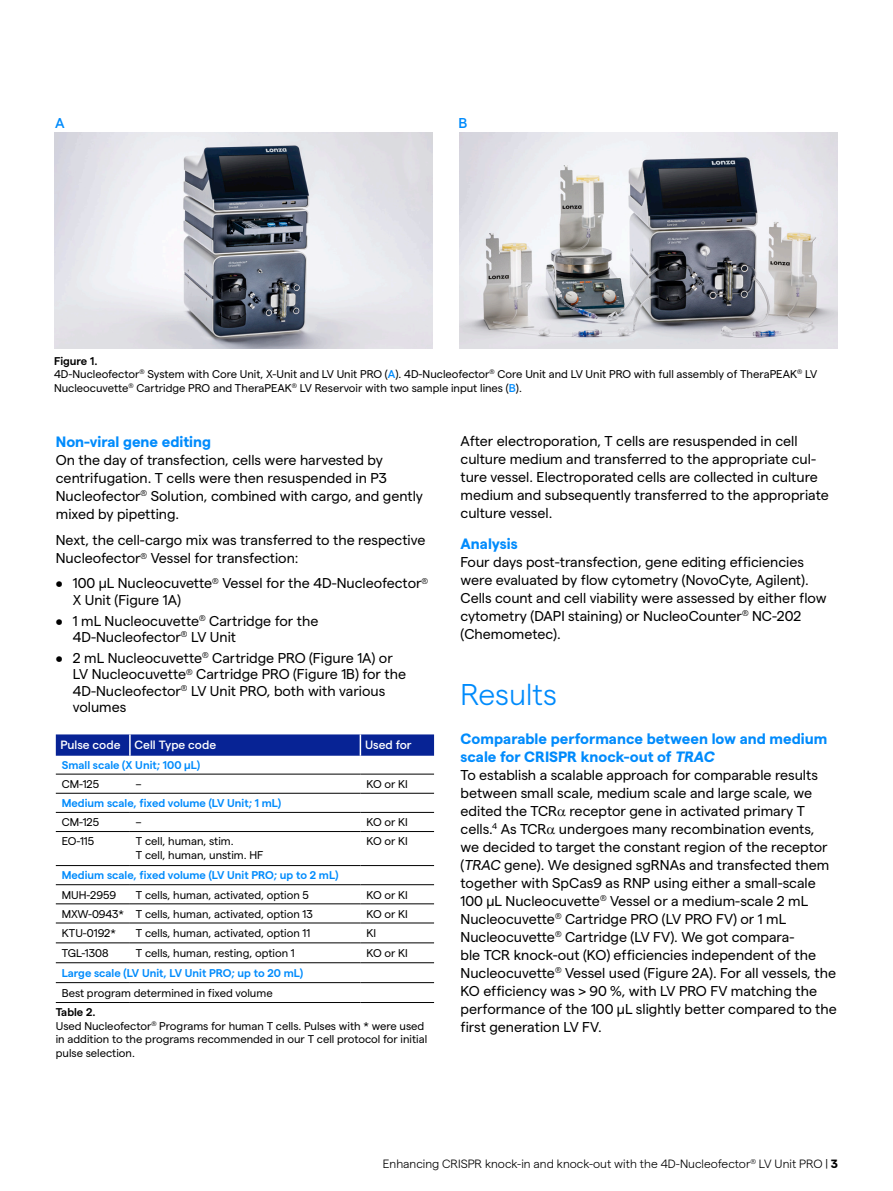
<style>
.page{position:relative;width:893px;height:1191px;background:#fff}
.page>*{position:absolute;margin:0;border:0;box-sizing:border-box;transform-origin:0 0}
.t1{font:300 30px "Matter";color:#008bfc}
.t2{font:700 15px/18px "Matter";color:#008bfc}
.t3{font:14.25px/18px "Matter";color:#000}
.t4{font:500 14.25px "Matter";color:#008bfc}
.t5{font:300 12px "Matter";color:#000}
.t6{font:500 12px "Matter";color:#fff}
.t7{font:11.25px/13.5px "Matter";color:#000}
.t8{font:600 11.25px "Matter";color:#008bfc}
.s1{font-weight:600}
.s2{font-weight:500;color:#008bfc}
.s3{font-style:italic}
.s4{font-weight:700}
</style>
<div class="page">
<hr style="left:56px;top:793px;width:74px;height:1px;background:#000">
<hr style="left:130px;top:793px;width:230px;height:1px;background:#000">
<hr style="left:360px;top:793px;width:74px;height:1px;background:#000">
<hr style="left:56px;top:831px;width:74px;height:1px;background:#000">
<hr style="left:130px;top:831px;width:230px;height:1px;background:#000">
<hr style="left:360px;top:831px;width:74px;height:1px;background:#000">
<hr style="left:56px;top:865px;width:74px;height:1px;background:#000">
<hr style="left:130px;top:865px;width:230px;height:1px;background:#000">
<hr style="left:360px;top:865px;width:74px;height:1px;background:#000">
<hr style="left:56px;top:903px;width:74px;height:1px;background:#000">
<hr style="left:130px;top:903px;width:230px;height:1px;background:#000">
<hr style="left:360px;top:903px;width:74px;height:1px;background:#000">
<hr style="left:56px;top:922px;width:74px;height:1px;background:#000">
<hr style="left:130px;top:922px;width:230px;height:1px;background:#000">
<hr style="left:360px;top:922px;width:74px;height:1px;background:#000">
<hr style="left:56px;top:942px;width:74px;height:1px;background:#000">
<hr style="left:130px;top:942px;width:230px;height:1px;background:#000">
<hr style="left:360px;top:942px;width:74px;height:1px;background:#000">
<hr style="left:56px;top:962px;width:74px;height:1px;background:#000">
<hr style="left:130px;top:962px;width:230px;height:1px;background:#000">
<hr style="left:360px;top:962px;width:74px;height:1px;background:#000">
<hr style="left:56px;top:1002px;width:74px;height:1px;background:#000">
<hr style="left:130px;top:1002px;width:230px;height:1px;background:#000">
<hr style="left:360px;top:1002px;width:74px;height:1px;background:#000">
<hr style="left:56px;top:774px;width:74px;height:1px;background:#000">
<hr style="left:130px;top:774px;width:230px;height:1px;background:#000">
<hr style="left:360px;top:774px;width:74px;height:1px;background:#000">
<hr style="left:56px;top:812px;width:74px;height:1px;background:#000">
<hr style="left:130px;top:812px;width:230px;height:1px;background:#000">
<hr style="left:360px;top:812px;width:74px;height:1px;background:#000">
<hr style="left:56px;top:884px;width:74px;height:1px;background:#000">
<hr style="left:130px;top:884px;width:230px;height:1px;background:#000">
<hr style="left:360px;top:884px;width:74px;height:1px;background:#000">
<hr style="left:56px;top:982px;width:74px;height:1px;background:#000">
<hr style="left:130px;top:982px;width:230px;height:1px;background:#000">
<hr style="left:360px;top:982px;width:74px;height:1px;background:#000">
<div style="left:56px;top:734px;width:378px;height:21px;background:#072395"></div>
<img style="left:55px;top:132px;width:378px;height:216px">
<img style="left:460px;top:132px;width:378px;height:216px">
<p class="t4" style="left:55px;top:112px;width:11px">A</p>
<p class="t4" style="left:458px;top:112px;width:10px">B</p>
<p class="t7" style="left:54px;top:353px;width:765px"><span class="s1">Figure 1.<br></span>4D-Nucleofector<sup>®</sup> System with Core Unit, X-Unit and LV Unit PRO (<span class="s2">A</span>). 4D-Nucleofector<sup>®</sup> Core Unit and LV Unit PRO with full assembly of TheraPEAK<sup>®</sup> LV<br>Nucleocuvette<sup>®</sup> Cartridge PRO and TheraPEAK<sup>®</sup> LV Reservoir with two sample input lines (<span class="s2">B</span>).</p>
<p class="t2" style="left:56px;top:431px;width:157px">Non-viral gene editing</p>
<p class="t3" style="left:56px;top:449px;width:369px">On the day of transfection, cells were harvested by centrifugation. T cells were then resuspended in P3<br>Nucleofector<sup>®</sup> Solution, combined with cargo, and gently mixed by pipetting.</p>
<p class="t3" style="left:56px;top:530px;width:371px">Next, the cell-cargo mix was transferred to the respective<br>Nucleofector<sup>®</sup> Vessel for transfection:</p>
<p class="t3" style="left:73px;top:574px;width:357px;line-height:16.5px;text-indent:-17px">• 100 μL Nucleocuvette<sup>®</sup> Vessel for the 4D-Nucleofector<sup>®<br></sup>X Unit (Figure 1A)</p>
<p class="t3" style="left:73px;top:611px;width:247px;line-height:16.5px;text-indent:-17px">• 1 mL Nucleocuvette<sup>®</sup> Cartridge for the<br>4D-Nucleofector<sup>®</sup> LV Unit</p>
<p class="t3" style="left:73px;top:648px;width:335px;line-height:16.5px;text-indent:-17px">• 2 mL Nucleocuvette<sup>®</sup> Cartridge PRO (Figure 1A) or LV Nucleocuvette<sup>®</sup> Cartridge PRO (Figure 1B) for the 4D-Nucleofector<sup>®</sup> LV Unit PRO, both with various volumes</p>
<p class="t6" style="left:60px;top:736px;width:157px">Pulse code Cell Type code</p>
<p class="t6" style="left:365px;top:736px;width:48px">Used for</p>
<p class="t8" style="left:62px;top:756px;width:140px">Small scale (X Unit; 100 µL)</p>
<p class="t7" style="left:62px;top:776px;width:39px">CM-125</p>
<p class="t7" style="left:136px;top:776px;width:7px">–</p>
<p class="t7" style="left:366px;top:776px;width:43px">KO or KI</p>
<p class="t8" style="left:62px;top:795px;width:221px">Medium scale, fixed volume (LV Unit; 1 mL)</p>
<p class="t7" style="left:62px;top:814px;width:39px">CM-125</p>
<p class="t7" style="left:136px;top:814px;width:7px">–</p>
<p class="t7" style="left:366px;top:814px;width:43px">KO or KI</p>
<p class="t7" style="left:62px;top:833px;width:34px">EO-115</p>
<p class="t7" style="left:136px;top:833px;width:129px">T cell, human, stim.<br>T cell, human, unstim. HF</p>
<p class="t7" style="left:366px;top:833px;width:43px">KO or KI</p>
<p class="t8" style="left:62px;top:867px;width:278px">Medium scale, fixed volume (LV Unit PRO; up to 2 mL)</p>
<p class="t7" style="left:62px;top:887px;width:56px">MUH-2959</p>
<p class="t7" style="left:136px;top:887px;width:175px">T cells, human, activated, option 5</p>
<p class="t7" style="left:366px;top:887px;width:43px">KO or KI</p>
<p class="t7" style="left:62px;top:906px;width:253px">MXW-0943* T cells, human, activated, option 13</p>
<p class="t7" style="left:366px;top:906px;width:43px">KO or KI</p>
<p class="t7" style="left:62px;top:925px;width:56px">KTU-0192*</p>
<p class="t7" style="left:136px;top:925px;width:176px">T cells, human, activated, option 11</p>
<p class="t7" style="left:366px;top:925px;width:11px">KI</p>
<p class="t7" style="left:62px;top:945px;width:48px">TGL-1308</p>
<p class="t7" style="left:136px;top:945px;width:160px">T cells, human, resting, option 1</p>
<p class="t7" style="left:366px;top:945px;width:43px">KO or KI</p>
<p class="t8" style="left:62px;top:964px;width:243px">Large scale (LV Unit, LV Unit PRO; up to 20 mL)</p>
<p class="t7" style="left:62px;top:985px;width:212px">Best program determined in fixed volume</p>
<p class="t7" style="left:56px;top:1004px;width:373px"><span class="s1">Table 2.<br></span>Used Nucleofector<sup>®</sup> Programs for human T cells. Pulses with * were used in addition to the programs recommended in our T cell protocol for initial pulse selection.</p>
<p class="t3" style="left:460px;top:431px;width:370px">After electroporation, T cells are resuspended in cell culture medium and transferred to the appropriate cul&shy;ture vessel. Electroporated cells are collected in culture medium and subsequently transferred to the appropriate culture vessel.</p>
<p class="t2" style="left:460px;top:533px;width:59px">Analysis</p>
<p class="t3" style="left:460px;top:552px;width:368px">Four days post-transfection, gene editing efficiencies were evaluated by flow cytometry (NovoCyte, Agilent).<br>Cells count and cell viability were assessed by either flow cytometry (DAPI staining) or NucleoCounter<sup>®</sup> NC-202 (Chemometec).</p>
<h1 class="t1" style="left:460px;top:672px;width:98px">Results</h1>
<p class="t2" style="left:460px;top:728px;width:368px">Comparable performance between low and medium scale for CRISPR knock-out of <span class="s3">TRAC</span></p>
<p class="t3" style="left:460px;top:764px;width:378px">To establish a scalable approach for comparable results between small scale, medium scale and large scale, we edited the TCR receptor gene in activated primary T cells.<sup>4</sup> As TCR undergoes many recombination events,<br>we decided to target the constant region of the receptor (<span class="s3">TRAC</span> gene). We designed sgRNAs and transfected them together with SpCas9 as RNP using either a small-scale 100 µL Nucleocuvette<sup>®</sup> Vessel or a medium-scale 2 mL Nucleocuvette<sup>®</sup> Cartridge PRO (LV PRO FV) or 1 mL Nucleocuvette<sup>®</sup> Cartridge (LV FV). We got compara-<br>ble TCR knock-out (KO) efficiencies independent of the Nucleocuvette<sup>®</sup> Vessel used (Figure 2A). For all vessels, the KO efficiency was &gt; 90 %, with LV PRO FV matching the performance of the 100 µL slightly better compared to the first generation LV FV.</p>
<p class="t5" style="left:383px;top:1154px;width:457px">Enhancing CRISPR knock-in and knock-out with the 4D-Nucleofector<sup>®</sup> LV Unit PRO | <span class="s4">3</span></p>
</div>
